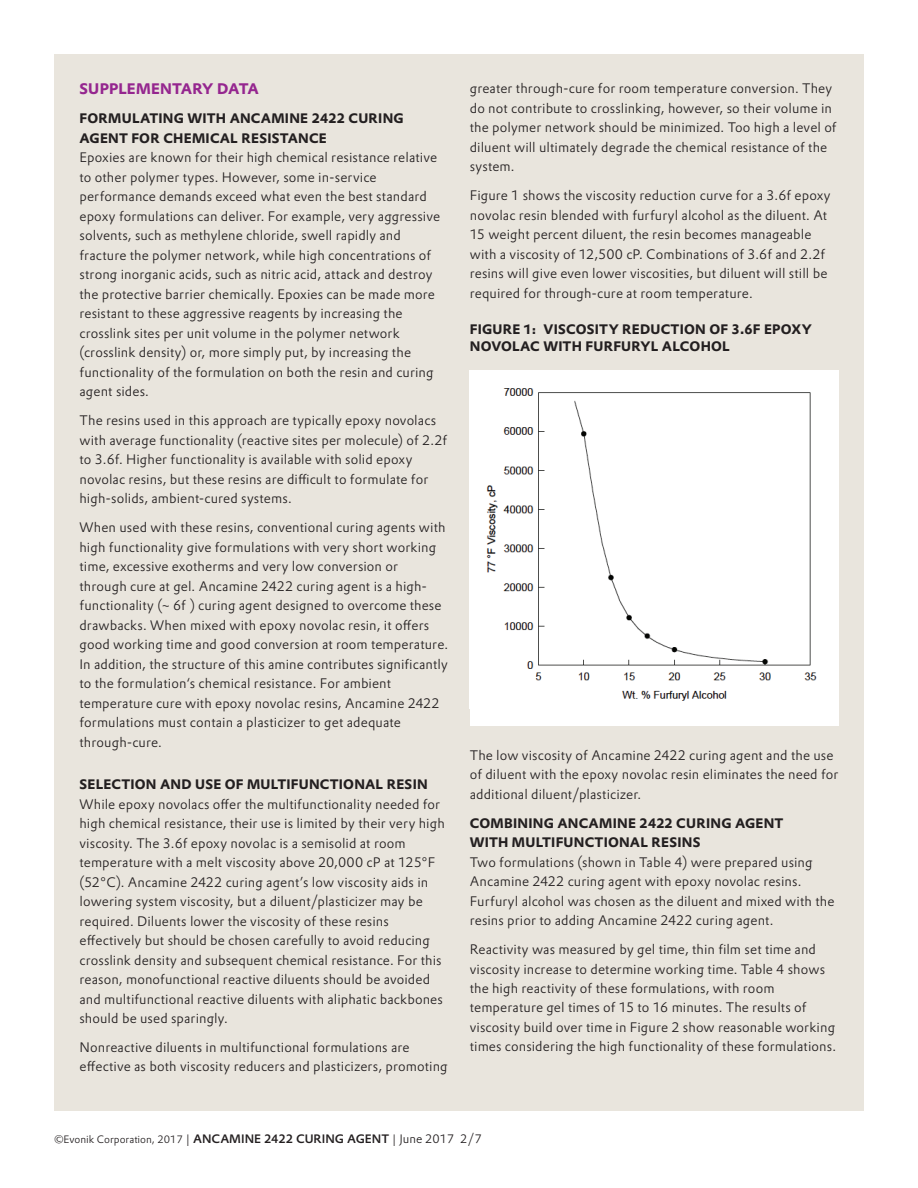
<style>
.page{position:relative;width:918px;height:1188px;background:#fff}
.page>*{position:absolute;margin:0;border:0;box-sizing:border-box;transform-origin:0 0}
.t1{font:700 15px "Evonik Prokyon";color:#95268f}
.t2{font:300 13.5px/19.5px "Evonik Prokyon";letter-spacing:.01em;color:#231f20}
.t3{font:700 13.5px/19.5px "Evonik Prokyon";letter-spacing:.015em;color:#231f20}
.t4{font:300 10.5px "Evonik Prokyon";color:#231f20}
.s1{font-size:12px}
.s2{font-weight:500;font-size:12px}
</style>
<div class="page">
<div style="left:54px;top:54px;width:810px;height:1056px;background:#e9e5dd"></div>
<div style="left:470px;top:370px;width:368px;height:356px;background:#fff"></div>
<img style="left:486px;top:388px;width:331px;height:313px">
<p class="t1" style="left:80px;top:77px;width:181px">SUPPLEMENTARY DATA</p>
<p class="t3" style="left:80px;top:108px;width:326px">FORMULATING WITH ANCAMINE 2422 CURING<br>AGENT FOR CHEMICAL RESISTANCE</p>
<p class="t2" style="left:80px;top:147px;width:362px">Epoxies are known for their high chemical resistance relative to other polymer types. However, some in-service performance demands exceed what even the best standard epoxy formulations can deliver. For example, very aggressive solvents, such as methylene chloride, swell rapidly and fracture the polymer network, while high concentrations of strong inorganic acids, such as nitric acid, attack and destroy the protective barrier chemically. Epoxies can be made more resistant to these aggressive reagents by increasing the crosslink sites per unit volume in the polymer network (crosslink density) or, more simply put, by increasing the functionality of the formulation on both the resin and curing agent sides.</p>
<p class="t2" style="left:80px;top:410px;width:369px">The resins used in this approach are typically epoxy novolacs with average functionality (reactive sites per molecule) of 2.2f to 3.6f. Higher functionality is available with solid epoxy novolac resins, but these resins are difficult to formulate for high-solids, ambient-cured systems.</p>
<p class="t2" style="left:80px;top:517px;width:370px">When used with these resins, conventional curing agents with high functionality give formulations with very short working time, excessive exotherms and very low conversion or through cure at gel. Ancamine 2422 curing agent is a high&shy;functionality (~ 6f ) curing agent designed to overcome these drawbacks. When mixed with epoxy novolac resin, it offers good working time and good conversion at room temperature.<br>In addition, the structure of this amine contributes significantly to the formulation‘s chemical resistance. For ambient temperature cure with epoxy novolac resins, Ancamine 2422 formulations must contain a plasticizer to get adequate through-cure.</p>
<p class="t3" style="left:80px;top:773px;width:350px">SELECTION AND USE OF MULTIFUNCTIONAL RESIN</p>
<p class="t2" style="left:80px;top:793px;width:367px">While epoxy novolacs offer the multifunctionality needed for high chemical resistance, their use is limited by their very high viscosity. The 3.6f epoxy novolac is a semisolid at room temperature with a melt viscosity above 20,000 cP at 125°F (52°C). Ancamine 2422 curing agent’s low viscosity aids in lowering system viscosity, but a diluent/plasticizer may be required. Diluents lower the viscosity of these resins effectively but should be chosen carefully to avoid reducing crosslink density and subsequent chemical resistance. For this reason, monofunctional reactive diluents should be avoided and multifunctional reactive diluents with aliphatic backbones should be used sparingly.</p>
<p class="t2" style="left:80px;top:1037px;width:370px">Nonreactive diluents in multifunctional formulations are effective as both viscosity reducers and plasticizers, promoting</p>
<p class="t2" style="left:470px;top:78px;width:368px">greater through-cure for room temperature conversion. They do not contribute to crosslinking, however, so their volume in the polymer network should be minimized. Too high a level of diluent will ultimately degrade the chemical resistance of the system.</p>
<p class="t2" style="left:470px;top:185px;width:362px">Figure 1 shows the viscosity reduction curve for a 3.6f epoxy novolac resin blended with furfuryl alcohol as the diluent. At 15 weight percent diluent, the resin becomes manageable with a viscosity of 12,500 cP. Combinations of 3.6f and 2.2f resins will give even lower viscosities, but diluent will still be required for through-cure at room temperature.</p>
<p class="t3" style="left:470px;top:320px;width:344px;line-height:16.5px">FIGURE 1: VISCOSITY REDUCTION OF 3.6F EPOXY<br>NOVOLAC WITH FURFURYL ALCOHOL</p>
<p class="t2" style="left:470px;top:744px;width:370px">The low viscosity of Ancamine 2422 curing agent and the use of diluent with the epoxy novolac resin eliminates the need for additional diluent/plasticizer.</p>
<p class="t3" style="left:470px;top:812px;width:315px">COMBINING ANCAMINE 2422 CURING AGENT<br>WITH MULTIFUNCTIONAL RESINS</p>
<p class="t2" style="left:470px;top:851px;width:366px">Two formulations (shown in Table 4) were prepared using Ancamine 2422 curing agent with epoxy novolac resins.<br>Furfuryl alcohol was chosen as the diluent and mixed with the resins prior to adding Ancamine 2422 curing agent.</p>
<p class="t2" style="left:470px;top:939px;width:368px">Reactivity was measured by gel time, thin film set time and viscosity increase to determine working time. Table 4 shows the high reactivity of these formulations, with room temperature gel times of 15 to 16 minutes. The results of viscosity build over time in Figure 2 show reasonable working times considering the high functionality of these formulations.</p>
<p class="t4" style="left:54px;top:1131px;width:429px">©Evonik Corporation, 2017 <span class="s1">|</span> <span class="s2">ANCAMINE 2422 CURING AGENT</span> <span class="s1">| June 2017 2/7</span></p>
</div>
